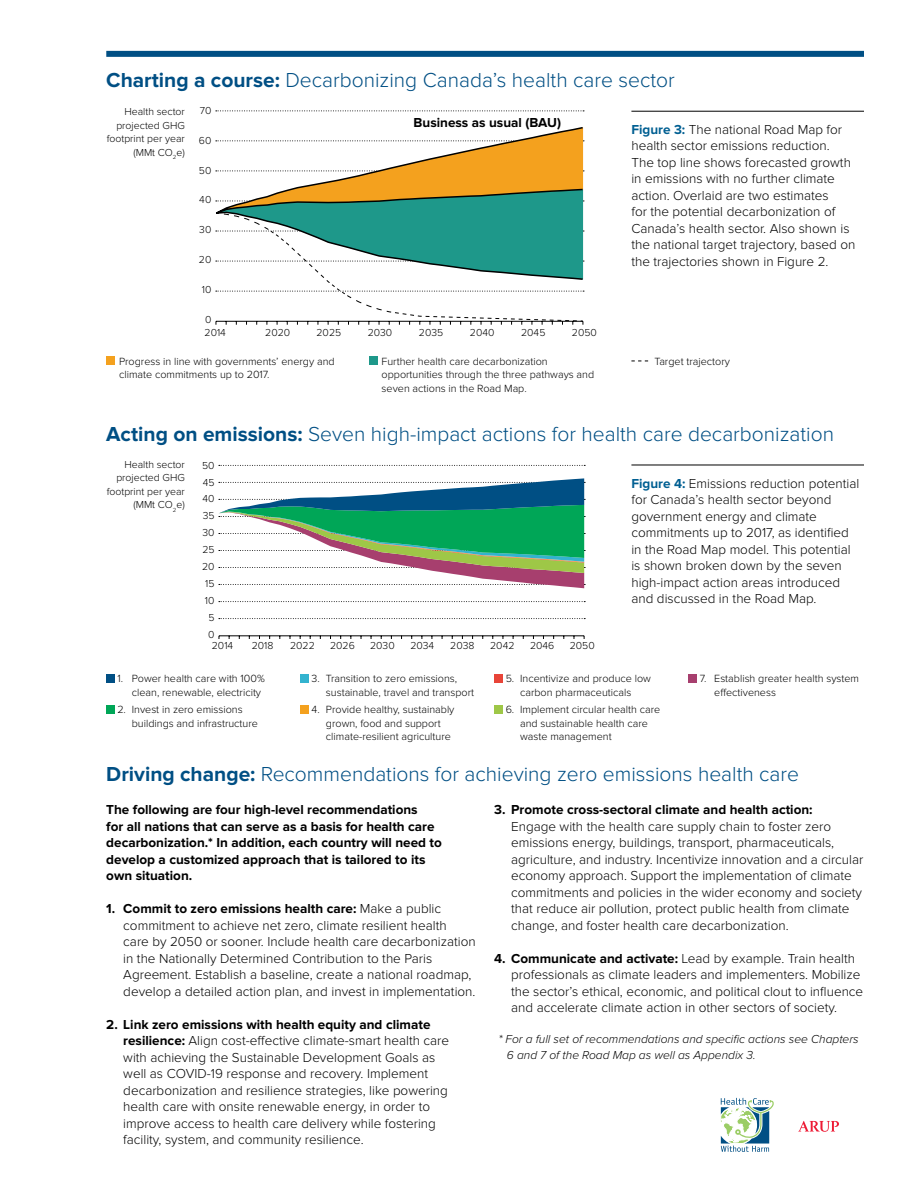
<style>
.page{position:relative;width:918px;height:1188px;background:#fff}
.page>*{position:absolute;margin:0;border:0;box-sizing:border-box;transform-origin:0 0}
.t1{font:300 21px "Proxima Nova";color:#004f84}
.t2{font:300 13.5px/16.5px "Proxima Nova";color:#000}
.t3{font:700 13.5px/16.5px "Proxima Nova";color:#000}
.t4{font:italic 300 12px/15.6px "Proxima Nova";color:#000}
.t5{font:300 10.8px/13.5px "Proxima Nova";color:#000}
.t6{font:300 10.5px/13.5px "Proxima Nova";color:#000;text-align:right}
.s1{font-weight:700}
.s2{font-weight:700;color:#005f92}
</style>
<div class="page">
<svg style="left:798px;top:1121px;width:41px;height:11px"></svg>
<div style="left:106px;top:51px;width:758px;height:6px;background:#004f84"></div>
<svg style="left:721px;top:1098px;width:53px;height:54px"></svg>
<hr style="left:631px;top:111px;width:233px;height:1px;background:#000">
<hr style="left:631px;top:465px;width:233px;height:1px;background:#000">
<div style="left:106px;top:356px;width:9px;height:9px;background:#f4a11e"></div>
<svg style="left:631px;top:360px;width:17px;height:1px"></svg>
<div style="left:369px;top:356px;width:8px;height:9px;background:#1e988a"></div>
<div style="left:106px;top:674px;width:9px;height:8px;background:#004f84"></div>
<div style="left:106px;top:705px;width:9px;height:8px;background:#00a657"></div>
<div style="left:300px;top:674px;width:9px;height:8px;background:#33b3cf"></div>
<div style="left:300px;top:705px;width:9px;height:8px;background:#f4a11e"></div>
<div style="left:495px;top:674px;width:8px;height:8px;background:#e84438"></div>
<div style="left:495px;top:705px;width:8px;height:8px;background:#9ec747"></div>
<div style="left:689px;top:674px;width:8px;height:8px;background:#a73f6e"></div>
<svg style="left:219px;top:465px;width:366px;height:1px"></svg>
<svg style="left:219px;top:601px;width:366px;height:1px"></svg>
<svg style="left:219px;top:618px;width:366px;height:1px"></svg>
<svg style="left:216px;top:111px;width:368px;height:1px"></svg>
<svg style="left:215px;top:127px;width:369px;height:198px"></svg>
<svg style="left:219px;top:478px;width:366px;height:110px"></svg>
<hr style="left:219px;top:636px;width:365px;height:1px;background:#000">
<h1 class="t1" style="left:106px;top:68px;width:570px"><span class="s1">Charting a course:</span> Decarbonizing Canada’s health care sector</h1>
<p class="t6" style="left:107px;top:105px;width:80px">Health sector projected GHG footprint per year (MMt CO<sub>2</sub>e)</p>
<p class="t6" style="left:200px;top:104px;width:13px">70</p>
<p class="t6" style="left:199px;top:134px;width:14px">60</p>
<p class="t6" style="left:199px;top:163px;width:14px">50</p>
<p class="t6" style="left:199px;top:193px;width:14px">40</p>
<p class="t6" style="left:199px;top:223px;width:14px">30</p>
<p class="t6" style="left:199px;top:253px;width:14px">20</p>
<p class="t6" style="left:202px;top:283px;width:11px">10</p>
<p class="t6" style="left:205px;top:313px;width:23px;text-align:left">0<br>2014</p>
<p class="t3" style="left:414px;top:115px;width:149px">Business as usual (BAU)</p>
<p class="t6" style="left:265px;top:326px;width:26px">2020</p>
<p class="t6" style="left:317px;top:326px;width:26px">2025</p>
<p class="t6" style="left:368px;top:326px;width:26px">2030</p>
<p class="t6" style="left:419px;top:326px;width:26px">2035</p>
<p class="t6" style="left:470px;top:326px;width:26px">2040</p>
<p class="t6" style="left:521px;top:326px;width:26px">2045</p>
<p class="t6" style="left:572px;top:326px;width:26px">2050</p>
<p class="t2" style="left:631px;top:121px;width:225px"><span class="s2">Figure 3:</span> The national Road Map for health sector emissions reduction.<br>The top line shows forecasted growth in emissions with no further climate action. Overlaid are two estimates<br>for the potential decarbonization of Canada’s health sector. Also shown is the national target trajectory, based on the trajectories shown in Figure 2.</p>
<p class="t5" style="left:119px;top:354px;width:217px">Progress in line with governments’ energy and climate commitments up to 2017.</p>
<p class="t5" style="left:382px;top:354px;width:214px">Further health care decarbonization opportunities through the three pathways and seven actions in the Road Map.</p>
<p class="t5" style="left:654px;top:354px;width:77px">Target trajectory</p>
<h1 class="t1" style="left:106px;top:422px;width:729px"><span class="s1">Acting on emissions:</span> Seven high-impact actions for health care decarbonization</h1>
<p class="t6" style="left:107px;top:458px;width:80px">Health sector projected GHG footprint per year (MMt CO<sub>2</sub>e)</p>
<p class="t6" style="left:202px;top:459px;width:14px">50</p>
<p class="t6" style="left:203px;top:475px;width:13px">45</p>
<p class="t6" style="left:203px;top:492px;width:14px">40</p>
<p class="t6" style="left:202px;top:526px;width:14px">30</p>
<p class="t6" style="left:203px;top:509px;width:13px">35</p>
<p class="t6" style="left:202px;top:541px;width:14px;line-height:17px">25<br>20<br>15<br>10<br>5<br>0</p>
<p class="t6" style="left:370px;top:639px;width:26px">2030</p>
<p class="t6" style="left:212px;top:639px;width:23px">2014</p>
<p class="t6" style="left:252px;top:639px;width:23px">2018</p>
<p class="t6" style="left:290px;top:639px;width:26px">2022</p>
<p class="t6" style="left:330px;top:639px;width:26px">2026</p>
<p class="t6" style="left:410px;top:639px;width:25px">2034</p>
<p class="t6" style="left:450px;top:639px;width:26px">2038</p>
<p class="t6" style="left:490px;top:639px;width:26px">2042</p>
<p class="t6" style="left:530px;top:639px;width:26px">2046</p>
<p class="t6" style="left:570px;top:639px;width:26px">2050</p>
<p class="t2" style="left:631px;top:475px;width:229px"><span class="s2">Figure 4:</span> Emissions reduction potential for Canada’s health sector beyond government energy and climate commitments up to 2017, as identified in the Road Map model. This potential is shown broken down by the seven high-impact action areas introduced and discussed in the Road Map.</p>
<p class="t5" style="left:132px;top:672px;width:135px;text-indent:-14px">1. Power health care with 100% clean, renewable, electricity</p>
<p class="t5" style="left:132px;top:703px;width:128px;text-indent:-14px">2. Invest in zero emissions buildings and infrastructure</p>
<p class="t5" style="left:326px;top:672px;width:150px;text-indent:-14px">3. Transition to zero emissions, sustainable, travel and transport</p>
<p class="t5" style="left:326px;top:703px;width:130px;text-indent:-14px">4. Provide healthy, sustainably grown, food and support climate-resilient agriculture</p>
<p class="t5" style="left:506px;top:672px;width:147px;text-align:center">5. Incentivize and produce low carbon pharmaceuticals</p>
<p class="t5" style="left:520px;top:703px;width:142px;text-indent:-14px">6. Implement circular health care and sustainable health care waste management</p>
<p class="t5" style="left:714px;top:672px;width:146px;text-indent:-14px">7. Establish greater health system effectiveness</p>
<h1 class="t1" style="left:106px;top:762px;width:694px"><span class="s1">Driving change:</span> Recommendations for achieving zero emissions health care</h1>
<p class="t3" style="left:106px;top:802px;width:337px">The following are four high-level recommendations<br>for all nations that can serve as a basis for health care decarbonization.* In addition, each country will need to develop a customized approach that is tailored to its own situation.</p>
<p class="t2" style="left:123px;top:901px;width:354px;text-indent:-17px"><span class="s1">1. Commit to zero emissions health care:</span> Make a public commitment to achieve net zero, climate resilient health<br>care by 2050 or sooner. Include health care decarbonization in the Nationally Determined Contribution to the Paris Agreement. Establish a baseline, create a national roadmap, develop a detailed action plan, and invest in implementation.</p>
<p class="t2" style="left:123px;top:1016px;width:327px;text-indent:-17px"><span class="s1">2. Link zero emissions with health equity and climate resilience:</span> Align cost-effective climate-smart health care with achieving the Sustainable Development Goals as well as COVID-19 response and recovery. Implement decarbonization and resilience strategies, like powering health care with onsite renewable energy, in order to improve access to health care delivery while fostering facility, system, and community resilience.</p>
<p class="t3" style="left:494px;top:802px;width:320px">3. Promote cross-sectoral climate and health action:</p>
<p class="t2" style="left:511px;top:818px;width:354px">Engage with the health care supply chain to foster zero emissions energy, buildings, transport, pharmaceuticals, agriculture, and industry. Incentivize innovation and a circular economy approach. Support the implementation of climate commitments and policies in the wider economy and society that reduce air pollution, protect public health from climate change, and foster health care decarbonization.</p>
<p class="t2" style="left:511px;top:950px;width:354px;text-indent:-17px"><span class="s1">4. Communicate and activate:</span> Lead by example. Train health professionals as climate leaders and implementers. Mobilize the sector’s ethical, economic, and political clout to influence and accelerate climate action in other sectors of society.</p>
<p class="t4" style="left:507px;top:1032px;width:353px;text-indent:-9px">* For a full set of recommendations and specific actions see Chapters<br>6 and 7 of the Road Map as well as Appendix 3.</p>
</div>
